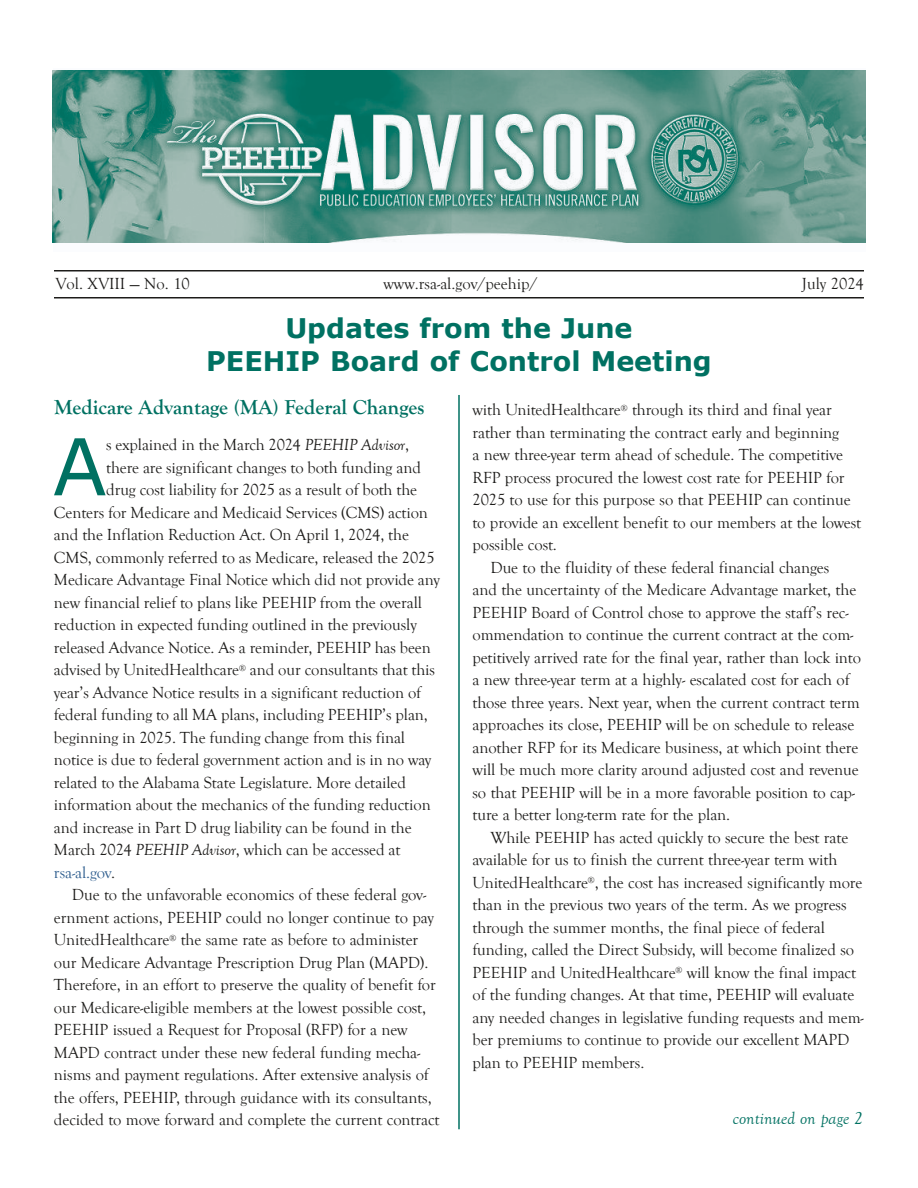
<style>
.page{position:relative;width:918px;height:1188px;background:#fff}
.page>*{position:absolute;margin:0;border:0;box-sizing:border-box;transform-origin:0 0}
.t1{font:78.45px "Verdana";color:#007162}
.t2{font:700 27px/33px "Verdana";color:#007162;text-align:center}
.t3{font:700 21px "Goudy Old Style T";color:#007162}
.t4{font:italic 18px "Goudy Old Style T";color:#007162}
.t5{font:16.5px "Goudy Old Style T";letter-spacing:-.005em;color:#1d1c1a}
.t6{font:16.5px "Goudy Old Style T";letter-spacing:-.005em;color:#2c5c8d}
.s1{font-style:italic}
.s2{color:#1d1c1a}
</style>
<div class="page">
<hr style="left:54px;top:270px;width:810px;height:2px;background:#1d1c1a">
<hr style="left:54px;top:297px;width:810px;height:1px;background:#1d1c1a">
<div style="left:53px;top:69px;width:813px;height:183px;background:#fbfcfe"></div>
<img style="left:53px;top:70px;width:813px;height:173px">
<hr style="left:459px;top:395px;width:1px;height:734px;background:#007162">
<p class="t5" style="left:56px;top:275px;width:136px">Vol. XVIII — No. 10</p>
<p class="t5" style="left:384px;top:275px;width:155px">www.rsa-al.gov/peehip/</p>
<p class="t5" style="left:802px;top:275px;width:63px">July 2024</p>
<h2 class="t2" style="left:206px;top:311px;width:507px">Updates from the June<br>PEEHIP Board of Control Meeting</h2>
<p class="t3" style="left:54px;top:395px;width:372px">Medicare Advantage (MA) Federal Changes</p>
<h1 class="t1" style="left:53px;top:417px;width:55px">A</h1>
<p class="t5" style="left:106px;top:436px;width:304px">s explained in the March 2024 <span class="s1">PEEHIP Advisor</span>,</p>
<p class="t5" style="left:472px;top:401px;width:361px">with UnitedHealthcare<sup>®</sup> through its third and final year</p>
<p class="t5" style="left:473px;top:423px;width:368px">rather than terminating the contract early and beginning</p>
<p class="t5" style="left:473px;top:446px;width:372px">a new three-year term ahead of schedule. The competitive</p>
<p class="t5" style="left:473px;top:468px;width:374px">RFP process procured the lowest cost rate for PEEHIP for</p>
<p class="t5" style="left:473px;top:491px;width:380px">2025 to use for this purpose so that PEEHIP can continue</p>
<p class="t5" style="left:473px;top:513px;width:390px">to provide an excellent benefit to our members at the lowest</p>
<p class="t5" style="left:473px;top:536px;width:86px">possible cost.</p>
<p class="t5" style="left:491px;top:558px;width:340px">Due to the fluidity of these federal financial changes</p>
<p class="t5" style="left:473px;top:581px;width:385px">and the uncertainty of the Medicare Advantage market, the</p>
<p class="t5" style="left:473px;top:603px;width:378px">PEEHIP Board of Control chose to approve the staff’s rec-</p>
<p class="t5" style="left:473px;top:626px;width:382px">ommendation to continue the current contract at the com-</p>
<p class="t5" style="left:473px;top:648px;width:390px">petitively arrived rate for the final year, rather than lock into</p>
<p class="t5" style="left:473px;top:671px;width:379px">a new three-year term at a highly- escalated cost for each of</p>
<p class="t5" style="left:473px;top:693px;width:389px">those three years. Next year, when the current contract term</p>
<p class="t5" style="left:473px;top:716px;width:383px">approaches its close, PEEHIP will be on schedule to release</p>
<p class="t5" style="left:473px;top:738px;width:387px">another RFP for its Medicare business, at which point there</p>
<p class="t5" style="left:473px;top:761px;width:388px">will be much more clarity around adjusted cost and revenue</p>
<p class="t5" style="left:473px;top:783px;width:384px">so that PEEHIP will be in a more favorable position to cap-</p>
<p class="t5" style="left:473px;top:806px;width:259px">ture a better long-term rate for the plan.</p>
<p class="t5" style="left:491px;top:828px;width:359px">While PEEHIP has acted quickly to secure the best rate</p>
<p class="t5" style="left:473px;top:851px;width:366px">available for us to finish the current three-year term with</p>
<p class="t5" style="left:473px;top:873px;width:391px">UnitedHealthcare<sup>®</sup>, the cost has increased significantly more</p>
<p class="t5" style="left:472px;top:896px;width:376px">than in the previous two years of the term. As we progress</p>
<p class="t5" style="left:472px;top:918px;width:354px">through the summer months, the final piece of federal</p>
<p class="t5" style="left:472px;top:941px;width:383px">funding, called the Direct Subsidy, will become finalized so</p>
<p class="t5" style="left:472px;top:963px;width:385px">PEEHIP and UnitedHealthcare<sup>®</sup> will know the final impact</p>
<p class="t5" style="left:472px;top:986px;width:383px">of the funding changes. At that time, PEEHIP will evaluate</p>
<p class="t5" style="left:472px;top:1008px;width:393px">any needed changes in legislative funding requests and mem-</p>
<p class="t5" style="left:472px;top:1031px;width:378px">ber premiums to continue to provide our excellent MAPD</p>
<p class="t5" style="left:472px;top:1053px;width:173px">plan to PEEHIP members.</p>
<p class="t5" style="left:106px;top:458px;width:316px">there are significant changes to both funding and</p>
<p class="t5" style="left:106px;top:481px;width:312px">drug cost liability for 2025 as a result of both the</p>
<p class="t5" style="left:54px;top:503px;width:376px">Centers for Medicare and Medicaid Services (CMS) action</p>
<p class="t5" style="left:54px;top:526px;width:356px">and the Inflation Reduction Act. On April 1, 2024, the</p>
<p class="t5" style="left:54px;top:548px;width:382px">CMS, commonly referred to as Medicare, released the 2025</p>
<p class="t5" style="left:54px;top:571px;width:387px">Medicare Advantage Final Notice which did not provide any</p>
<p class="t5" style="left:54px;top:593px;width:369px">new financial relief to plans like PEEHIP from the overall</p>
<p class="t5" style="left:54px;top:616px;width:364px">reduction in expected funding outlined in the previously</p>
<p class="t5" style="left:54px;top:638px;width:378px">released Advance Notice. As a reminder, PEEHIP has been</p>
<p class="t5" style="left:54px;top:661px;width:383px">advised by UnitedHealthcare<sup>®</sup> and our consultants that this</p>
<p class="t5" style="left:54px;top:683px;width:369px">year’s Advance Notice results in a significant reduction of</p>
<p class="t5" style="left:54px;top:706px;width:375px">federal funding to all MA plans, including PEEHIP’s plan,</p>
<p class="t5" style="left:54px;top:728px;width:353px">beginning in 2025. The funding change from this final</p>
<p class="t5" style="left:54px;top:751px;width:379px">notice is due to federal government action and is in no way</p>
<p class="t5" style="left:54px;top:773px;width:354px">related to the Alabama State Legislature. More detailed</p>
<p class="t5" style="left:54px;top:796px;width:378px">information about the mechanics of the funding reduction</p>
<p class="t5" style="left:54px;top:818px;width:359px">and increase in Part D drug liability can be found in the</p>
<p class="t5" style="left:54px;top:841px;width:348px">March 2024 <span class="s1">PEEHIP Advisor</span>, which can be accessed at</p>
<p class="t6" style="left:54px;top:863px;width:63px">rsa-al.gov<span class="s2">.</span></p>
<p class="t5" style="left:72px;top:886px;width:356px">Due to the unfavorable economics of these federal gov-</p>
<p class="t5" style="left:54px;top:908px;width:381px">ernment actions, PEEHIP could no longer continue to pay</p>
<p class="t5" style="left:54px;top:931px;width:366px">UnitedHealthcare<sup>®</sup> the same rate as before to administer</p>
<p class="t5" style="left:54px;top:953px;width:376px">our Medicare Advantage Prescription Drug Plan (MAPD).</p>
<p class="t5" style="left:54px;top:976px;width:383px">Therefore, in an effort to preserve the quality of benefit for</p>
<p class="t5" style="left:54px;top:998px;width:374px">our Medicare-eligible members at the lowest possible cost,</p>
<p class="t5" style="left:54px;top:1021px;width:355px">PEEHIP issued a Request for Proposal (RFP) for a new</p>
<p class="t5" style="left:54px;top:1043px;width:368px">MAPD contract under these new federal funding mecha-</p>
<p class="t5" style="left:54px;top:1066px;width:376px">nisms and payment regulations. After extensive analysis of</p>
<p class="t5" style="left:54px;top:1088px;width:379px">the offers, PEEHIP, through guidance with its consultants,</p>
<p class="t5" style="left:54px;top:1111px;width:387px">decided to move forward and complete the current contract</p>
<p class="t4" style="left:733px;top:1108px;width:132px">continued on page 2</p>
</div>
